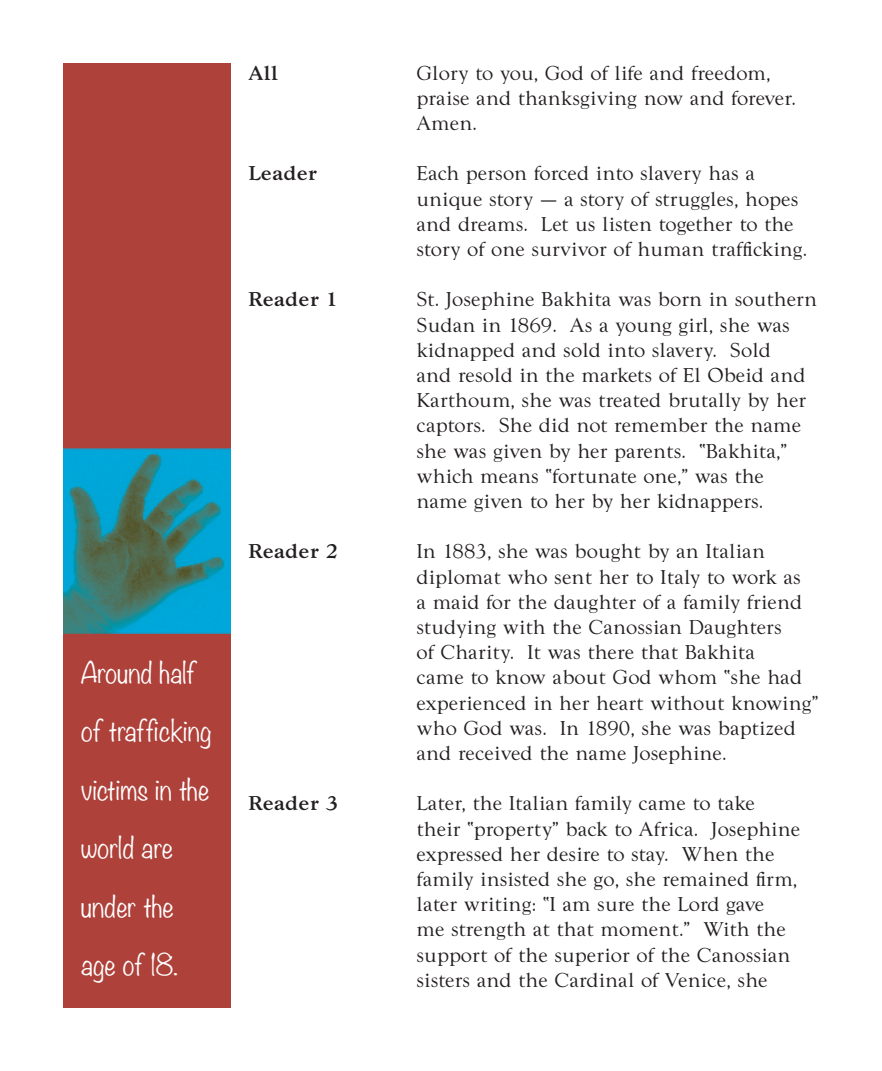
<style>
.page{position:relative;width:882px;height:1071px;background:#fff}
.page>*{position:absolute;margin:0;border:0;box-sizing:border-box;transform-origin:0 0}
.t1{font:300 26.25px "Noteworthy";color:#fff}
.t2{font:21px/25.2px "Goudy TOT";color:#231f20}
.t3{font:500 21px "Goudy TOT";color:#231f20}
</style>
<div class="page">
<div style="left:63px;top:63px;width:168px;height:945px;background:#ae413a"></div>
<img style="left:63px;top:448px;width:168px;height:186px">
<p class="t1" style="left:81px;top:650px;width:116px">Around half</p>
<p class="t1" style="left:81px;top:708px;width:132px">of trafficking</p>
<p class="t1" style="left:81px;top:766px;width:130px">victims in the</p>
<p class="t1" style="left:81px;top:825px;width:93px">world are</p>
<p class="t1" style="left:81px;top:883px;width:94px">under the</p>
<p class="t1" style="left:81px;top:942px;width:98px">age of 18.</p>
<p class="t3" style="left:248px;top:60px;width:31px">All</p>
<p class="t2" style="left:416px;top:60px;width:381px">Glory to you, God of life and freedom, praise and thanksgiving now and forever.<br>Amen.</p>
<p class="t3" style="left:248px;top:160px;width:70px">Leader</p>
<p class="t2" style="left:416px;top:160px;width:392px">Each person forced into slavery has a unique story — a story of struggles, hopes and dreams. Let us listen together to the story of one survivor of human trafficking.</p>
<p class="t3" style="left:248px;top:286px;width:91px">Reader 1</p>
<p class="t2" style="left:416px;top:286px;width:402px">St. Josephine Bakhita was born in southern Sudan in 1869. As a young girl, she was kidnapped and sold into slavery. Sold<br>and resold in the markets of El Obeid and Karthoum, she was treated brutally by her captors. She did not remember the name she was given by her parents. “Bakhita,” which means “fortunate one,” was the name given to her by her kidnappers.</p>
<p class="t3" style="left:248px;top:538px;width:91px">Reader 2</p>
<p class="t2" style="left:416px;top:538px;width:404px">In 1883, she was bought by an Italian diplomat who sent her to Italy to work as<br>a maid for the daughter of a family friend studying with the Canossian Daughters<br>of Charity. It was there that Bakhita<br>came to know about God whom “she had experienced in her heart without knowing” who God was. In 1890, she was baptized and received the name Josephine.</p>
<p class="t3" style="left:248px;top:790px;width:91px">Reader 3</p>
<p class="t2" style="left:416px;top:790px;width:385px">Later, the Italian family came to take their “property” back to Africa. Josephine expressed her desire to stay. When the family insisted she go, she remained firm, later writing: “I am sure the Lord gave<br>me strength at that moment.” With the support of the superior of the Canossian sisters and the Cardinal of Venice, she</p>
</div>
